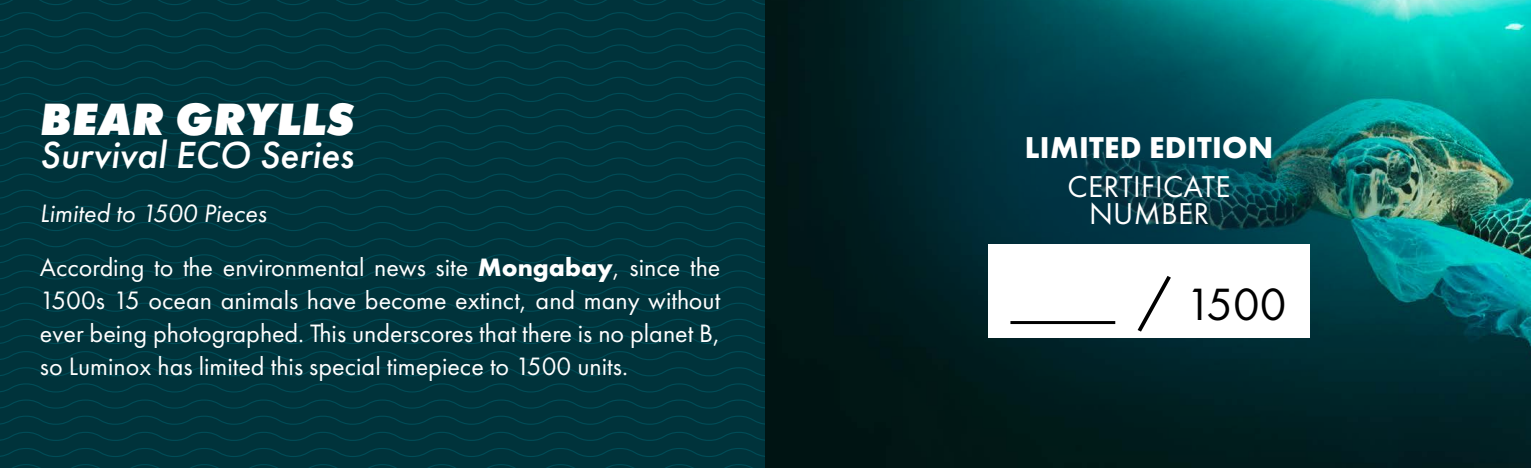
<style>
.page{position:relative;width:1531px;height:468px;background:#fff}
.page>*{position:absolute;margin:0;border:0;box-sizing:border-box;transform-origin:0 0}
.t1{font:italic 800 47.1px "Futura PT";color:#fff}
.t2{font:47.1px "Futura PT";color:#000}
.t3{font:italic 500 39px "Futura PT";color:#fff}
.t4{font:31.2px/27px "Futura PT";letter-spacing:.01em;color:#fff;text-align:center}
.t5{font:700 31.2px "Futura PT";letter-spacing:.01em;color:#fff}
.t6{font:26.1px/33px "Futura PT";color:#fff}
.s1{font-style:italic}
.s2{font-weight:700}
.s3{font-size:58.2px}
</style>
<div class="page">
<div style="left:0;top:0;width:766px;height:468px;background:#00333b"></div>
<svg style="left:12px;top:463px;width:754px;height:5px"></svg>
<svg style="left:0;top:447px;width:766px;height:10px"></svg>
<svg style="left:0;top:431px;width:766px;height:10px"></svg>
<svg style="left:0;top:415px;width:766px;height:10px"></svg>
<svg style="left:0;top:399px;width:766px;height:10px"></svg>
<svg style="left:0;top:383px;width:766px;height:10px"></svg>
<svg style="left:0;top:350px;width:766px;height:27px"></svg>
<svg style="left:0;top:334px;width:766px;height:10px"></svg>
<svg style="left:0;top:318px;width:766px;height:10px"></svg>
<svg style="left:0;top:302px;width:766px;height:10px"></svg>
<svg style="left:0;top:286px;width:766px;height:10px"></svg>
<svg style="left:0;top:270px;width:766px;height:10px"></svg>
<svg style="left:0;top:254px;width:766px;height:10px"></svg>
<svg style="left:0;top:221px;width:766px;height:27px"></svg>
<svg style="left:0;top:205px;width:766px;height:10px"></svg>
<svg style="left:0;top:189px;width:766px;height:10px"></svg>
<svg style="left:0;top:173px;width:766px;height:10px"></svg>
<svg style="left:0;top:157px;width:766px;height:10px"></svg>
<svg style="left:0;top:141px;width:766px;height:10px"></svg>
<svg style="left:0;top:92px;width:766px;height:43px"></svg>
<svg style="left:0;top:76px;width:766px;height:10px"></svg>
<svg style="left:0;top:60px;width:766px;height:10px"></svg>
<svg style="left:0;top:44px;width:766px;height:10px"></svg>
<svg style="left:0;top:28px;width:766px;height:10px"></svg>
<svg style="left:0;top:12px;width:766px;height:10px"></svg>
<svg style="left:0;top:0;width:766px;height:6px"></svg>
<img style="left:766px;top:0;width:765px;height:468px">
<div style="left:792px;top:0;width:714px;height:464px;background:#002d45;opacity:.8"></div>
<div style="left:988px;top:244px;width:322px;height:94px;background:#fff"></div>
<hr style="left:1010px;top:321px;width:105px;height:3px;background:#000">
<h1 class="t1" style="left:40px;top:88px;width:316px">BEAR GRYLLS</h1>
<h2 class="t3" style="left:40px;top:130px;width:315px">Survival ECO Series</h2>
<p class="t6" style="left:40px;top:186px;width:682px;line-height:54px"><span class="s1">Limited to 1500 Pieces<br></span>According to the environmental news site <span class="s2">Mongabay</span>, since the</p>
<p class="t6" style="left:40px;top:283px;width:682px;text-align:justify">1500s 15 ocean animals have become extinct, and many without ever being photographed. This underscores that there is no planet B, so Luminox has limited this special timepiece to 1500 units.</p>
<p class="t5" style="left:1025px;top:127px;width:250px">LIMITED EDITION</p>
<p class="t4" style="left:1067px;top:172px;width:165px">CERTIFICATE<br>NUMBER</p>
<h1 class="t2" style="left:1137px;top:276px;width:150px"><span class="s3">/</span> 1500</h1>
</div>
